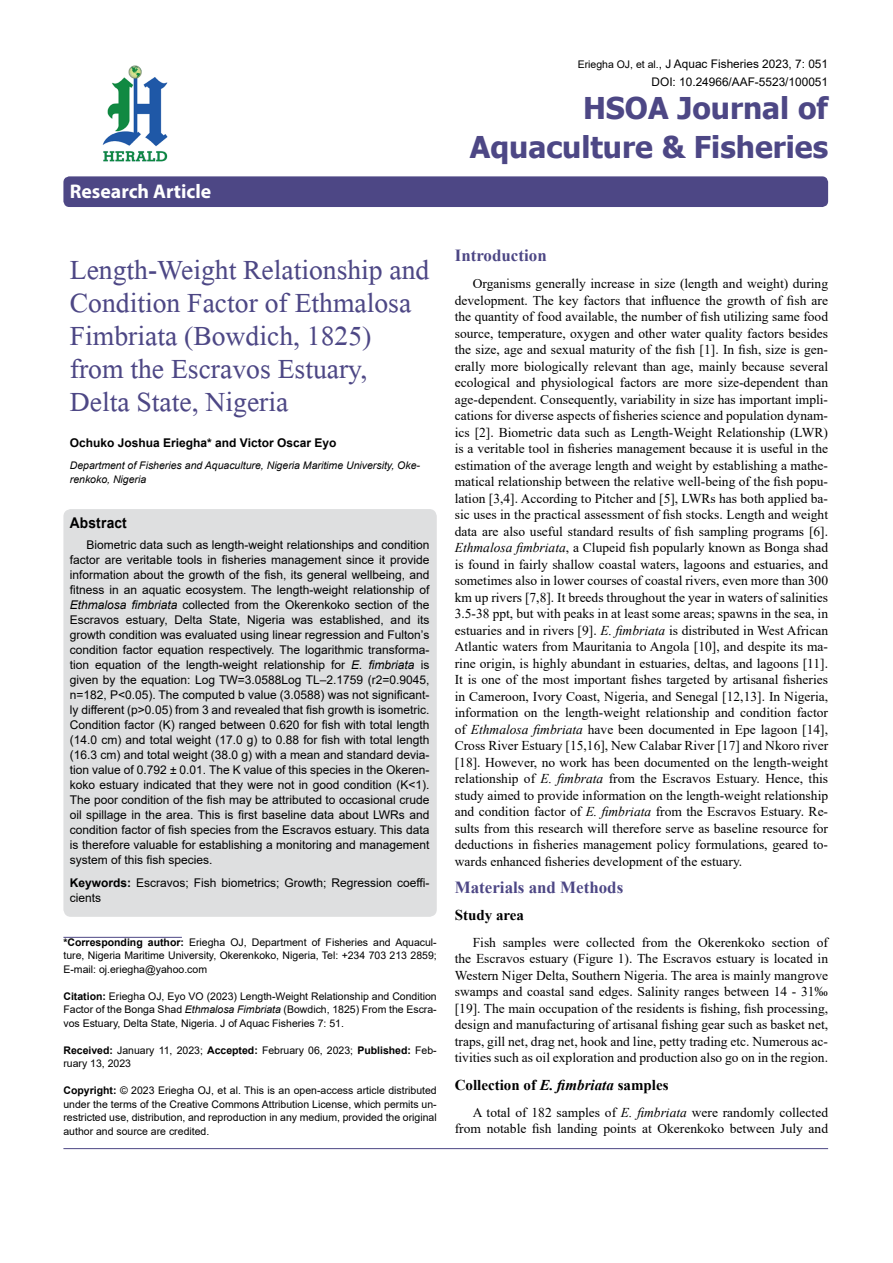
<style>
.page{position:relative;width:893px;height:1263px;background:#fff}
.page>*{position:absolute;margin:0;border:0;box-sizing:border-box;transform-origin:0 0}
.t1{font:41.25px/33px "Microsoft Himalaya";color:#4d4785}
.t2{font:700 30px/39px "Tahoma";color:#4d4785;text-align:right}
.t3{font:700 19.8px "Myriad Hebrew";color:#fff}
.t4{font:700 16.95px "Times New Roman";color:#4d4785}
.t5{font:700 15px "Times New Roman";color:#000}
.t6{font:700 14.85px "Arial";letter-spacing:.015em;color:#000;scale:.93 1}
.t7{font:13.5px/16.5px "Times New Roman";color:#000;text-align:justify}
.t8{font:12px/15px "Arial";color:#000;text-align:justify}
.t9{font:700 12px "Arial";color:#000}
.t10{font:11.85px/18px "Arial";color:#000;text-align:right}
.t11{font:10.5px/13.5px "Arial";color:#000;text-align:justify}
.t12{font:italic 10.5px/13.5px "Arial";color:#000}
.s1{font-size:10.5px}
.s2{font-style:italic}
.s3{font-weight:700}
</style>
<div class="page">
<div style="left:63px;top:176px;width:765px;height:31px;background:#4d4785;border-radius:6px"></div>
<hr style="left:63px;top:937px;width:119px;height:1px;background:#4d4785">
<img style="left:102px;top:65px;width:66px;height:97px">
<hr style="left:63px;top:1148px;width:765px;height:1px;background:#4d4785">
<div style="left:63px;top:509px;width:374px;height:408px;background:#dedfe0;border-radius:8px"></div>
<h3 class="t3" style="left:70px;top:180px;width:143px">Research Article</h3>
<p class="t10" style="left:578px;top:55px;width:252px"><span class="s1">Eriegha OJ, et al.</span>, J Aquac Fisheries 2023, 7: 051<br>DOI: 10.24966/AAF-5523/100051</p>
<h2 class="t2" style="left:470px;top:89px;width:360px">HSOA Journal of<br>Aquaculture &amp; Fisheries</h2>
<h1 class="t1" style="left:70px;top:248px;width:361px">Length-Weight Relationship and<br>Condition Factor of Ethmalosa<br>Fimbriata (Bowdich, 1825) from the Escravos Estuary,<br>Delta State, Nigeria</h1>
<p class="t9" style="left:70px;top:434px;width:268px">Ochuko Joshua Eriegha* and Victor Oscar Eyo</p>
<p class="t12" style="left:70px;top:459px;width:352px">Department of Fisheries and Aquaculture, Nigeria Maritime University, Oke&shy;renkoko, Nigeria</p>
<p class="t6" style="left:70px;top:513px;width:63px">Abstract</p>
<p class="t8" style="left:70px;top:537px;width:361px;text-indent:16px">Biometric data such as length-weight relationships and condition factor are veritable tools in fisheries management since it provide information about the growth of the fish, its general wellbeing, and fitness in an aquatic ecosystem. The length-weight relationship of <span class="s2">Ethmalosa fimbriata</span> collected from the Okerenkoko section of the Escravos estuary, Delta State, Nigeria was established, and its growth condition was evaluated using linear regression and Fulton’s condition factor equation respectively. The logarithmic transforma&shy;tion equation of the length-weight relationship for <span class="s2">E. fimbriata</span> is given by the equation: Log TW=3.0588Log TL–2.1759 (r2=0.9045, n=182, P&lt;0.05). The computed b value (3.0588) was not significant&shy;ly different (p&gt;0.05) from 3 and revealed that fish growth is isometric.<br>Condition factor (K) ranged between 0.620 for fish with total length (14.0 cm) and total weight (17.0 g) to 0.88 for fish with total length (16.3 cm) and total weight (38.0 g) with a mean and standard devia&shy;tion value of 0.792 ± 0.01. The K value of this species in the Okeren&shy;koko estuary indicated that they were not in good condition (K&lt;1).<br>The poor condition of the fish may be attributed to occasional crude oil spillage in the area. This is first baseline data about LWRs and condition factor of fish species from the Escravos estuary. This data is therefore valuable for establishing a monitoring and management system of this fish species.</p>
<p class="t8" style="left:70px;top:875px;width:361px"><span class="s3">Keywords:</span> Escravos; Fish biometrics; Growth; Regression coeffi&shy;cients</p>
<p class="t11" style="left:63px;top:935px;width:375px"><span class="s3">*Corresponding author:</span> Eriegha OJ, Department of Fisheries and Aquacul&shy;ture, Nigeria Maritime University, Okerenkoko, Nigeria, Tel: +234 703 213 2859; E-mail: oj.eriegha@yahoo.com</p>
<p class="t11" style="left:63px;top:989px;width:375px"><span class="s3">Citation:</span> Eriegha OJ, Eyo VO (2023) Length-Weight Relationship and Condition Factor of the Bonga Shad <span class="s2">Ethmalosa Fimbriata</span> (Bowdich, 1825) From the Escra&shy;vos Estuary, Delta State, Nigeria. J of Aquac Fisheries 7: 51.</p>
<p class="t11" style="left:63px;top:1043px;width:375px"><span class="s3">Received:</span> January 11, 2023; <span class="s3">Accepted:</span> February 06, 2023; <span class="s3">Published:</span> Feb&shy;ruary 13, 2023</p>
<p class="t11" style="left:63px;top:1083px;width:375px"><span class="s3">Copyright:</span> © 2023 Eriegha OJ, et al. This is an open-access article distributed under the terms of the Creative Commons Attribution License, which permits un&shy;restricted use, distribution, and reproduction in any medium, provided the original author and source are credited.</p>
<p class="t4" style="left:455px;top:243px;width:93px">Introduction</p>
<p class="t7" style="left:455px;top:275px;width:375px;text-indent:18px">Organisms generally increase in size (length and weight) during development. The key factors that influence the growth of fish are the quantity of food available, the number of fish utilizing same food source, temperature, oxygen and other water quality factors besides the size, age and sexual maturity of the fish [1]. In fish, size is gen&shy;erally more biologically relevant than age, mainly because several ecological and physiological factors are more size-dependent than age-dependent. Consequently, variability in size has important impli&shy;cations for diverse aspects of fisheries science and population dynam&shy;ics [2]. Biometric data such as Length-Weight Relationship (LWR) is a veritable tool in fisheries management because it is useful in the estimation of the average length and weight by establishing a mathe&shy;matical relationship between the relative well-being of the fish popu&shy;lation [3,4]. According to Pitcher and [5], LWRs has both applied ba&shy;sic uses in the practical assessment of fish stocks. Length and weight data are also useful standard results of fish sampling programs [6].<br><span class="s2">Ethmalosa fimbriata</span>, a Clupeid fish popularly known as Bonga shad is found in fairly shallow coastal waters, lagoons and estuaries, and sometimes also in lower courses of coastal rivers, even more than 300 km up rivers [7,8]. It breeds throughout the year in waters of salinities 3.5-38 ppt, but with peaks in at least some areas; spawns in the sea, in estuaries and in rivers [9]. <span class="s2">E. fimbriata</span> is distributed in West African Atlantic waters from Mauritania to Angola [10], and despite its ma&shy;rine origin, is highly abundant in estuaries, deltas, and lagoons [11].<br>It is one of the most important fishes targeted by artisanal fisheries in Cameroon, Ivory Coast, Nigeria, and Senegal [12,13]. In Nigeria, information on the length-weight relationship and condition factor of <span class="s2">Ethmalosa fimbriata</span> have been documented in Epe lagoon [14], Cross River Estuary [15,16], New Calabar River [17] and Nkoro river [18]. However, no work has been documented on the length-weight relationship of <span class="s2">E. fimbrata</span> from the Escravos Estuary. Hence, this study aimed to provide information on the length-weight relationship and condition factor of <span class="s2">E. fimbriata</span> from the Escravos Estuary. Re&shy;sults from this research will therefore serve as baseline resource for deductions in fisheries management policy formulations, geared to&shy;wards enhanced fisheries development of the estuary.</p>
<p class="t4" style="left:455px;top:875px;width:170px">Materials and Methods</p>
<p class="t5" style="left:455px;top:904px;width:71px">Study area</p>
<p class="t7" style="left:455px;top:934px;width:375px;text-indent:18px">Fish samples were collected from the Okerenkoko section of the Escravos estuary (Figure 1). The Escravos estuary is located in Western Niger Delta, Southern Nigeria. The area is mainly mangrove swamps and coastal sand edges. Salinity ranges between 14 - 31‰ [19]. The main occupation of the residents is fishing, fish processing, design and manufacturing of artisanal fishing gear such as basket net, traps, gill net, drag net, hook and line, petty trading etc. Numerous ac&shy;tivities such as oil exploration and production also go on in the region.</p>
<p class="t5" style="left:455px;top:1074px;width:215px">Collection of <span class="s2">E. fimbriata</span> samples</p>
<p class="t7" style="left:455px;top:1103px;width:375px;text-align:right">A total of 182 samples of <span class="s2">E. fimbriata</span> were randomly collected from notable fish landing points at Okerenkoko between July and</p>
</div>
